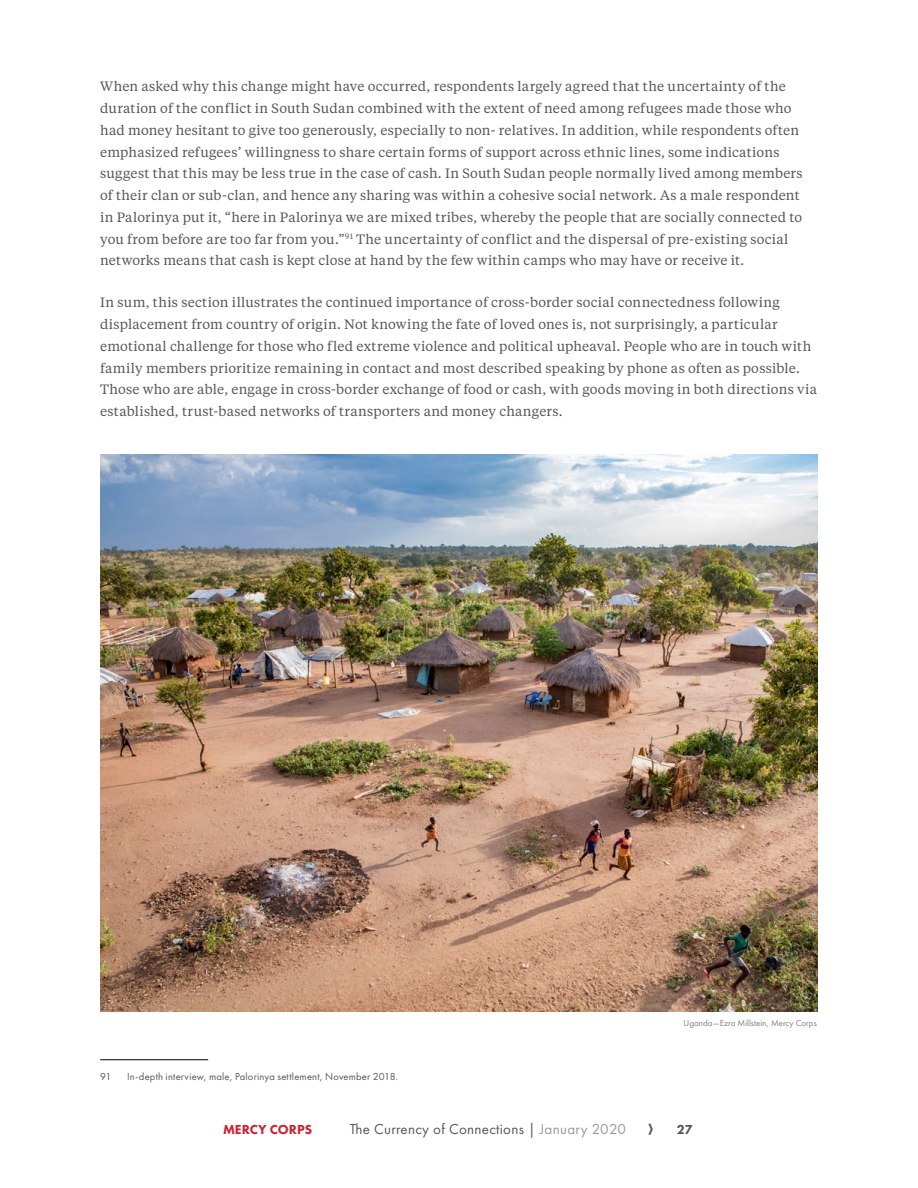
<style>
.page{position:relative;width:918px;height:1188px;background:#fff}
.page>*{position:absolute;margin:0;border:0;box-sizing:border-box;transform-origin:0 0}
.t1{font:15px "Futura PT";letter-spacing:.02em;color:#54575a}
.t2{font:13.5px/21.8px "Tiempos Text";letter-spacing:.015em;color:#54575a}
.t3{font:800 13.5px "Futura PT";color:#ce202f}
.t4{font:800 13.5px "Futura PT";color:#54575a}
.t5{font:10.5px "Futura PT";letter-spacing:.02em;color:#54575a}
.t6{font:9px "Futura PT";color:#828183}
.s1{color:#9a9799}
</style>
<div class="page">
<hr style="left:100px;top:1059px;width:108px;height:1px;background:#000">
<img style="left:100px;top:454px;width:718px;height:558px">
<p class="t2" style="left:100px;top:75px;width:704px">When asked why this change might have occurred, respondents largely agreed that the uncertainty of the duration of the conflict in South Sudan combined with the extent of need among refugees made those who had money hesitant to give too generously, especially to non- relatives. In addition, while respondents often emphasized refugees’ willingness to share certain forms of support across ethnic lines, some indications suggest that this may be less true in the case of cash. In South Sudan people normally lived among members of their clan or sub-clan, and hence any sharing was within a cohesive social network. As a male respondent in Palorinya put it, “here in Palorinya we are mixed tribes, whereby the people that are socially connected to you from before are too far from you.”<sup>91</sup> The uncertainty of conflict and the dispersal of pre-existing social networks means that cash is kept close at hand by the few within camps who may have or receive it.</p>
<p class="t2" style="left:100px;top:291px;width:718px">In sum, this section illustrates the continued importance of cross-border social connectedness following displacement from country of origin. Not knowing the fate of loved ones is, not surprisingly, a particular emotional challenge for those who fled extreme violence and political upheaval. People who are in touch with family members prioritize remaining in contact and most described speaking by phone as often as possible.<br>Those who are able, engage in cross-border exchange of food or cash, with goods moving in both directions via established, trust-based networks of transporters and money changers.</p>
<p class="t5" style="left:100px;top:1070px;width:13px">91</p>
<p class="t5" style="left:127px;top:1070px;width:273px">In-depth interview, male, Palorinya settlement, November 2018.</p>
<p class="t6" style="left:684px;top:1017px;width:135px">Uganda—Ezra Millstein, Mercy Corps</p>
<p class="t3" style="left:223px;top:1121px;width:91px">MERCY CORPS</p>
<p class="t1" style="left:350px;top:1120px;width:278px">The Currency of Connections | <span class="s1">January 2020</span></p>
<p class="t4" style="left:677px;top:1121px;width:17px">27</p>
</div>
